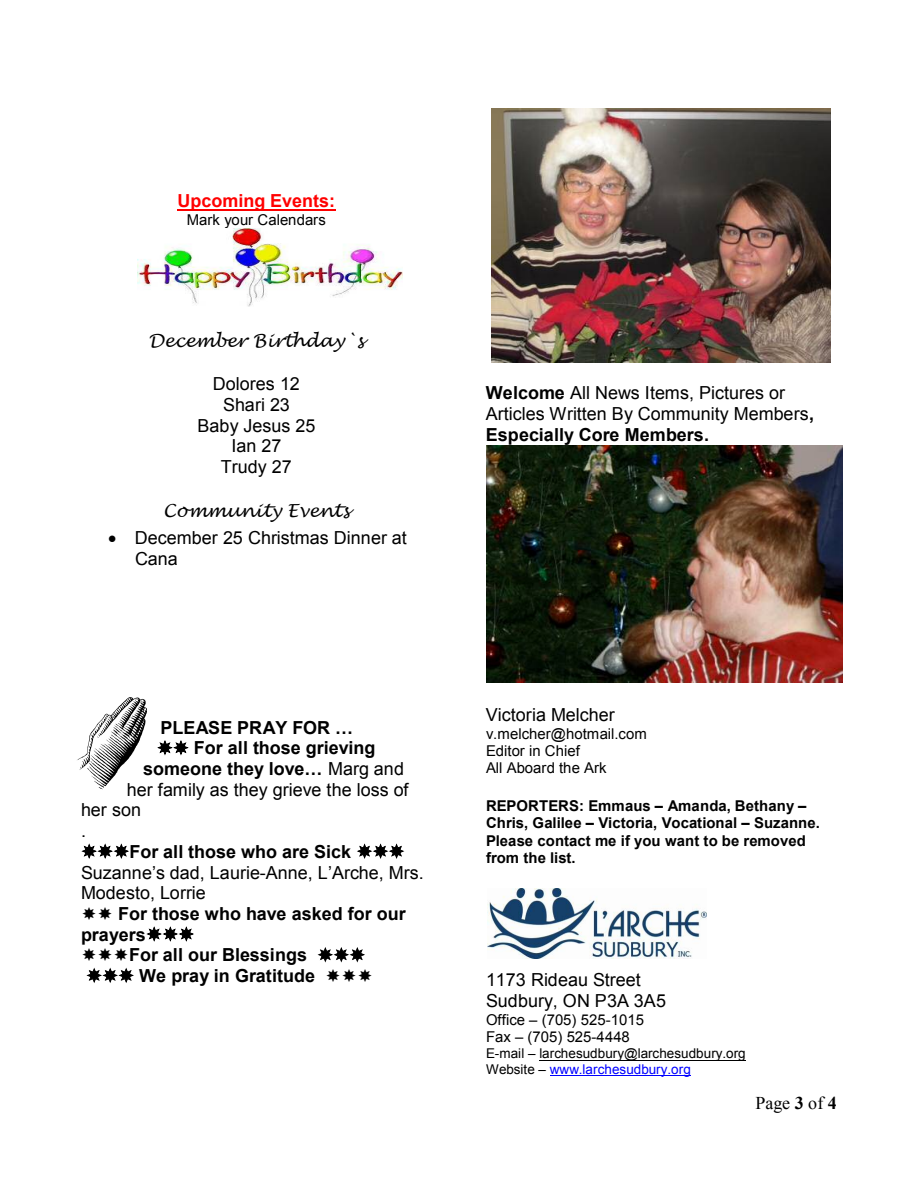
<style>
.page{position:relative;width:918px;height:1188px;background:#fff}
.page>*{position:absolute;margin:0;border:0;box-sizing:border-box;transform-origin:0 0}
.t1{font:18px/20.7px "Arial";color:#000}
.t2{font:700 18px "Arial";color:#000}
.t3{font:italic 18px "Lucida Handwriting";color:#000}
.t4{font:700 18px "Arial";color:#f00}
.t5{font:18px "Times New Roman";color:#000}
.t6{font:700 14.85px/17.2px "Arial";color:#000}
.t7{font:14.85px/17.2px "Arial";color:#000}
.t8{font:13.5px/15.5px "Arial";color:#000}
.s1{font-weight:400}
.s2{font-weight:700}
.s3{color:#00f}
</style>
<div class="page">
<svg style="left:77px;top:697px;width:70px;height:92px"></svg>
<hr style="left:177px;top:209px;width:159px;height:2px;background:#f00">
<hr style="left:539px;top:1060px;width:207px;height:1px;background:#000">
<hr style="left:550px;top:1075px;width:141px;height:1px;background:#00f">
<img style="left:137px;top:229px;width:266px;height:78px">
<img style="left:492px;top:108px;width:339px;height:254px">
<img style="left:486px;top:445px;width:357px;height:238px">
<img style="left:488px;top:889px;width:218px;height:70px">
<p class="t4" style="left:177px;top:191px;width:159px">Upcoming Events:</p>
<p class="t7" style="left:187px;top:212px;width:140px">Mark your Calendars</p>
<p class="t3" style="left:148px;top:328px;width:217px">December Birthday`s</p>
<p class="t1" style="left:197px;top:374px;width:119px;text-align:center">Dolores 12<br>Shari 23<br>Baby Jesus 25<br>Ian 27<br>Trudy 27</p>
<p class="t3" style="left:163px;top:498px;width:188px">Community Events</p>
<p class="t1" style="left:135px;top:527px;width:273px;text-indent:-27px">• December 25 Christmas Dinner at<br>Cana</p>
<p class="t2" style="left:161px;top:717px;width:194px">PLEASE PRAY FOR …</p>
<p class="t2" style="left:194px;top:738px;width:183px">For all those grieving</p>
<p class="t2" style="left:143px;top:759px;width:263px">someone they love… <span class="s1">Marg and</span></p>
<p class="t1" style="left:127px;top:779px;width:283px">her family as they grieve the loss of</p>
<p class="t1" style="left:81px;top:800px;width:62px">her son</p>
<p class="t1" style="left:81px;top:821px;width:6px">.</p>
<p class="t2" style="left:129px;top:842px;width:223px">For all those who are Sick</p>
<p class="t1" style="left:81px;top:862px;width:344px">Suzanne’s dad, Laurie-Anne, L’Arche, Mrs.<br>Modesto, Lorrie</p>
<p class="t2" style="left:118px;top:904px;width:289px">For those who have asked for our</p>
<p class="t2" style="left:81px;top:924px;width:66px">prayers</p>
<p class="t2" style="left:129px;top:945px;width:179px">For all our Blessings</p>
<p class="t2" style="left:139px;top:966px;width:177px">We pray in Gratitude</p>
<p class="t1" style="left:486px;top:383px;width:330px"><span class="s2">Welcome</span> All News Items, Pictures or<br>Articles Written By Community Members<span class="s2">,<br>Especially Core Members.</span></p>
<p class="t1" style="left:486px;top:704px;width:130px">Victoria Melcher</p>
<p class="t7" style="left:486px;top:725px;width:162px">v.melcher@hotmail.com<br>Editor in Chief<br>All Aboard the Ark</p>
<p class="t6" style="left:486px;top:797px;width:335px">REPORTERS: Emmaus – Amanda, Bethany – Chris, Galilee – Victoria, Vocational – Suzanne.<br>Please contact me if you want to be removed from the list.</p>
<p class="t1" style="left:486px;top:970px;width:182px">1173 Rideau Street<br>Sudbury, ON P3A 3A5</p>
<p class="t7" style="left:486px;top:1011px;width:160px">Office – (705) 525-1015<br>Fax – (705) 525-4448</p>
<p class="t8" style="left:486px;top:1046px;width:261px">E-mail – larchesudbury@larchesudbury.org<br>Website – <span class="s3">www.larchesudbury.org</span></p>
<p class="t5" style="left:755px;top:1093px;width:83px">Page <span class="s2">3</span> of <span class="s2">4</span></p>
</div>
